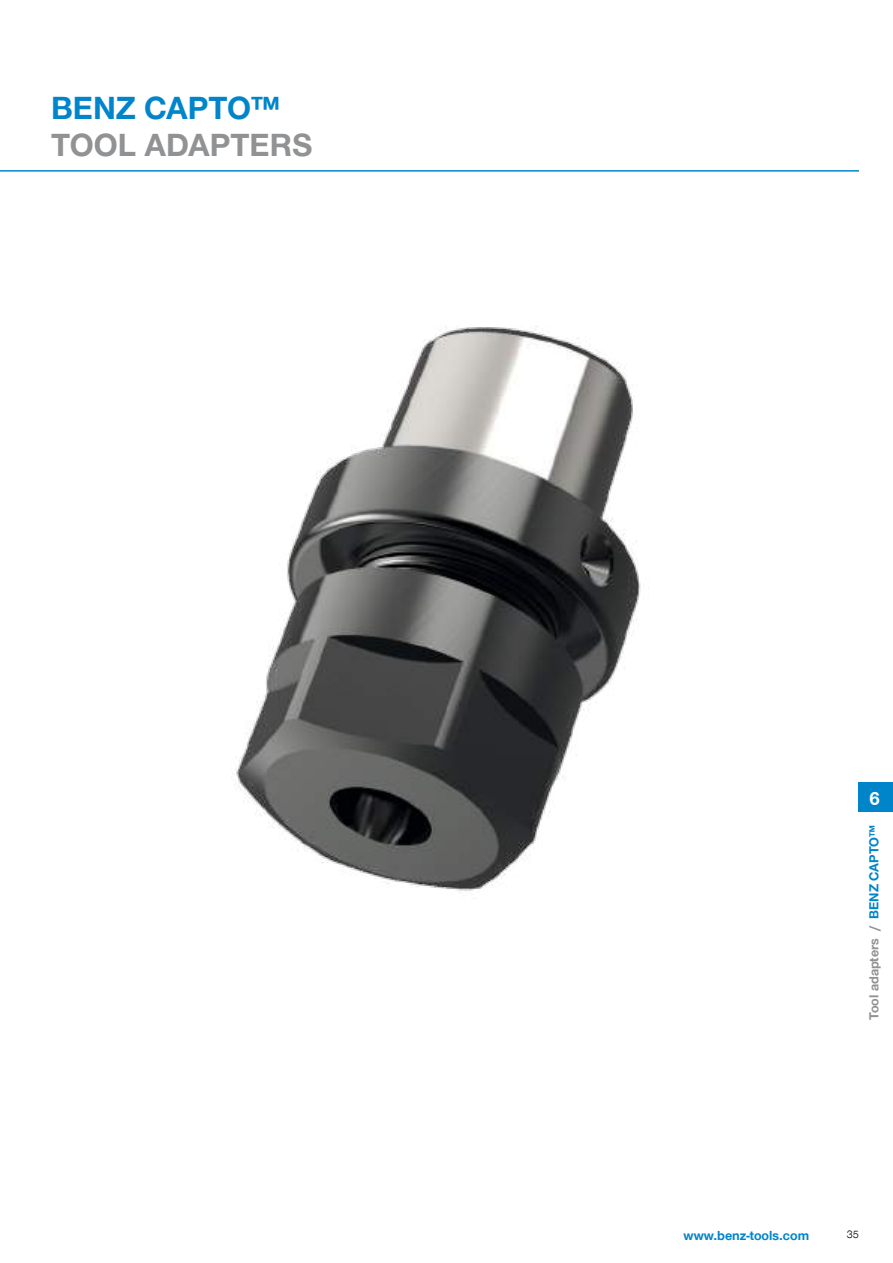
<style>
.page{position:relative;width:893px;height:1263px;background:#fff}
.page>*{position:absolute;margin:0;border:0;box-sizing:border-box;transform-origin:0 0}
.t1{font:700 33px "Zimmer Group Sans";color:#919294}
.t2{font:700 33px "Zimmer Group Sans";color:#0085cb}
.t3{font:700 19.5px "Zimmer Group Sans";color:#fff}
.t4{font:700 13.5px "Zimmer Group Sans";color:#919294}
.t5{font:700 13.5px "Zimmer Group Sans";color:#0085cb}
.t6{font:300 11.25px "Zimmer Group Sans";color:#000}
.s1{color:#0085cb}
</style>
<div class="page">
<hr style="left:0;top:170px;width:859px;height:2px;background:#0085cb">
<img style="left:51px;top:170px;width:808px;height:723px">
<div style="left:859px;top:782px;width:34px;height:30px;background:#0085cb"></div>
<h1 class="t2" style="left:51px;top:86px;width:231px">BENZ CAPTO™</h1>
<h1 class="t1" style="left:51px;top:123px;width:263px">TOOL ADAPTERS</h1>
<h2 class="t3" style="left:869px;top:786px;width:12px">6</h2>
<p class="t4" style="left:865px;top:1020px;width:196px;rotate:-90deg">Tool adapters / <span class="s1">BENZ CAPTO™</span></p>
<p class="t5" style="left:684px;top:1226px;width:127px">www.benz-tools.com</p>
<p class="t6" style="left:847px;top:1227px;width:14px">35</p>
</div>
